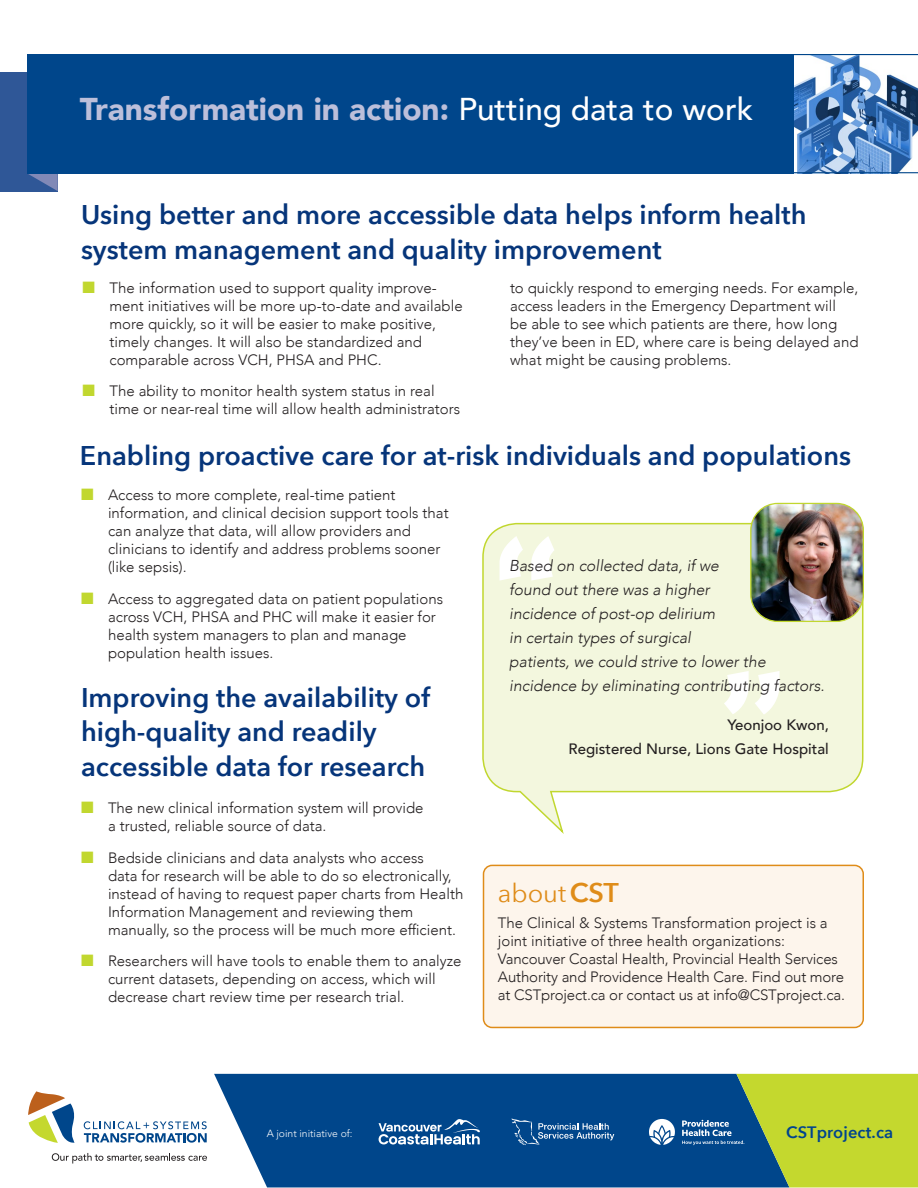
<style>
.page{position:relative;width:918px;height:1188px;background:#fff}
.page>*{position:absolute;margin:0;border:0;box-sizing:border-box;transform-origin:0 0}
.t1{font:139.5px "London Two";color:#fff}
.t2{font:900 31.5px "Avenir";color:#bcbfda}
.t3{font:600 27px/34.5px "Avenir Next";color:#06357a}
.t4{font:25.5px "Avenir Next";color:#df8c19}
.t5{font:600 16.5px "Avenir Next";letter-spacing:.01em;color:#00448e}
.t6{font:italic 300 15.75px/24px "Avenir";color:#231f20}
.t7{font:300 15px/18px "Avenir";color:#231f20}
.t8{font:500 15px/24px "Avenir";color:#231f20;text-align:right}
.t9{font:300 10.35px "Avenir";color:#fff}
.s1{font-weight:500;color:#fff}
.s2{color:#c1d72f}
.s3{font-weight:600;font-size:27px}
</style>
<div class="page">
<div style="left:484px;top:865px;width:379px;height:162px;background:#fdf5ec;border-radius:9px"></div>
<div style="left:483px;top:865px;width:381px;height:163px;border:2px solid #df8c19;border-radius:9px"></div>
<div style="left:0;top:72px;width:58px;height:119px;background:#2f5797"></div>
<svg style="left:27px;top:173px;width:31px;height:18px"></svg>
<svg style="left:794px;top:54px;width:124px;height:119px"></svg>
<div style="left:27px;top:54px;width:767px;height:119px;background:#00468b"></div>
<svg style="left:28px;top:1091px;width:47px;height:52px"></svg>
<svg style="left:84px;top:1121px;width:123px;height:22px"></svg>
<svg style="left:52px;top:1153px;width:155px;height:11px"></svg>
<div style="left:214px;top:1074px;width:468px;height:113px;background:#00468b"></div>
<svg style="left:512px;top:1119px;width:102px;height:26px;background:#2a649d"></svg>
<svg style="left:379px;top:1119px;width:101px;height:25px"></svg>
<svg style="left:682px;top:1074px;width:236px;height:113px;background:#84a84f"></svg>
<svg style="left:649px;top:1119px;width:26px;height:26px"></svg>
<svg style="left:482px;top:522px;width:382px;height:312px;background:#f3f7e0"></svg>
<img style="left:751px;top:503px;width:112px;height:118px">
<div style="left:750px;top:503px;width:114px;height:119px;border:1px solid #c1d72f;border-radius:27px"></div>
<h2 class="t2" style="left:80px;top:82px;width:675px">Transformation in action: <span class="s1">Putting data to work</span></h2>
<h3 class="t3" style="left:81px;top:197px;width:727px">Using better and more accessible data helps inform health system management and quality improvement</h3>
<p class="t7" style="left:110px;top:279px;width:355px;text-indent:-27px"><span class="s2">■</span> The information used to support quality improve&shy;ment initiatives will be more up-to-date and available more quickly, so it will be easier to make positive, timely changes. It will also be standardized and comparable across VCH, PHSA and PHC.</p>
<p class="t7" style="left:110px;top:382px;width:352px;text-indent:-27px"><span class="s2">■</span> The ability to monitor health system status in real time or near-real time will allow health administrators</p>
<p class="t7" style="left:510px;top:279px;width:350px">to quickly respond to emerging needs. For example, access leaders in the Emergency Department will<br>be able to see which patients are there, how long they’ve been in ED, where care is being delayed and what might be causing problems.</p>
<h3 class="t3" style="left:80px;top:438px;width:773px">Enabling proactive care for at-risk individuals and populations</h3>
<p class="t7" style="left:108px;top:486px;width:342px;text-indent:-27px"><span class="s2">■</span> Access to more complete, real-time patient information, and clinical decision support tools that can analyze that data, will allow providers and clinicians to identify and address problems sooner (like sepsis).</p>
<p class="t7" style="left:108px;top:590px;width:337px;text-indent:-27px"><span class="s2">■</span> Access to aggregated data on patient populations across VCH, PHSA and PHC will make it easier for health system managers to plan and manage population health issues.</p>
<h3 class="t3" style="left:81px;top:680px;width:351px">Improving the availability of high-quality and readily accessible data for research</h3>
<p class="t7" style="left:108px;top:799px;width:317px;text-indent:-27px"><span class="s2">■</span> The new clinical information system will provide a trusted, reliable source of data.</p>
<p class="t7" style="left:108px;top:848px;width:357px;text-indent:-27px"><span class="s2">■</span> Bedside clinicians and data analysts who access<br>data for research will be able to do so electronically, instead of having to request paper charts from Health Information Management and reviewing them manually, so the process will be much more efficient.</p>
<p class="t7" style="left:108px;top:952px;width:355px;text-indent:-27px"><span class="s2">■</span> Researchers will have tools to enable them to analyze current datasets, depending on access, which will decrease chart review time per research trial.</p>
<h1 class="t1" style="left:491px;top:504px;width:71px">“</h1>
<p class="t6" style="left:509px;top:554px;width:317px">Based on collected data, if we<br>found out there was a higher<br>incidence of post-op delirium<br>in certain types of surgical<br>patients, we could strive to lower the incidence by eliminating contributing factors.</p>
<p class="t8" style="left:569px;top:712px;width:262px">Yeonjoo Kwon,<br>Registered Nurse, Lions Gate Hospital</p>
<h1 class="t1" style="left:719px;top:639px;width:70px">”</h1>
<h3 class="t4" style="left:498px;top:872px;width:123px">about<span class="s3">CST</span></h3>
<p class="t7" style="left:498px;top:913px;width:349px">The Clinical &amp; Systems Transformation project is a joint initiative of three health organizations:<br>Vancouver Coastal Health, Provincial Health Services Authority and Providence Health Care. Find out more at CSTproject.ca or contact us at info@CSTproject.ca.</p>
<p class="t9" style="left:267px;top:1128px;width:87px">A joint initiative of:</p>
<p class="t5" style="left:786px;top:1118px;width:109px">CSTproject.ca</p>
</div>
